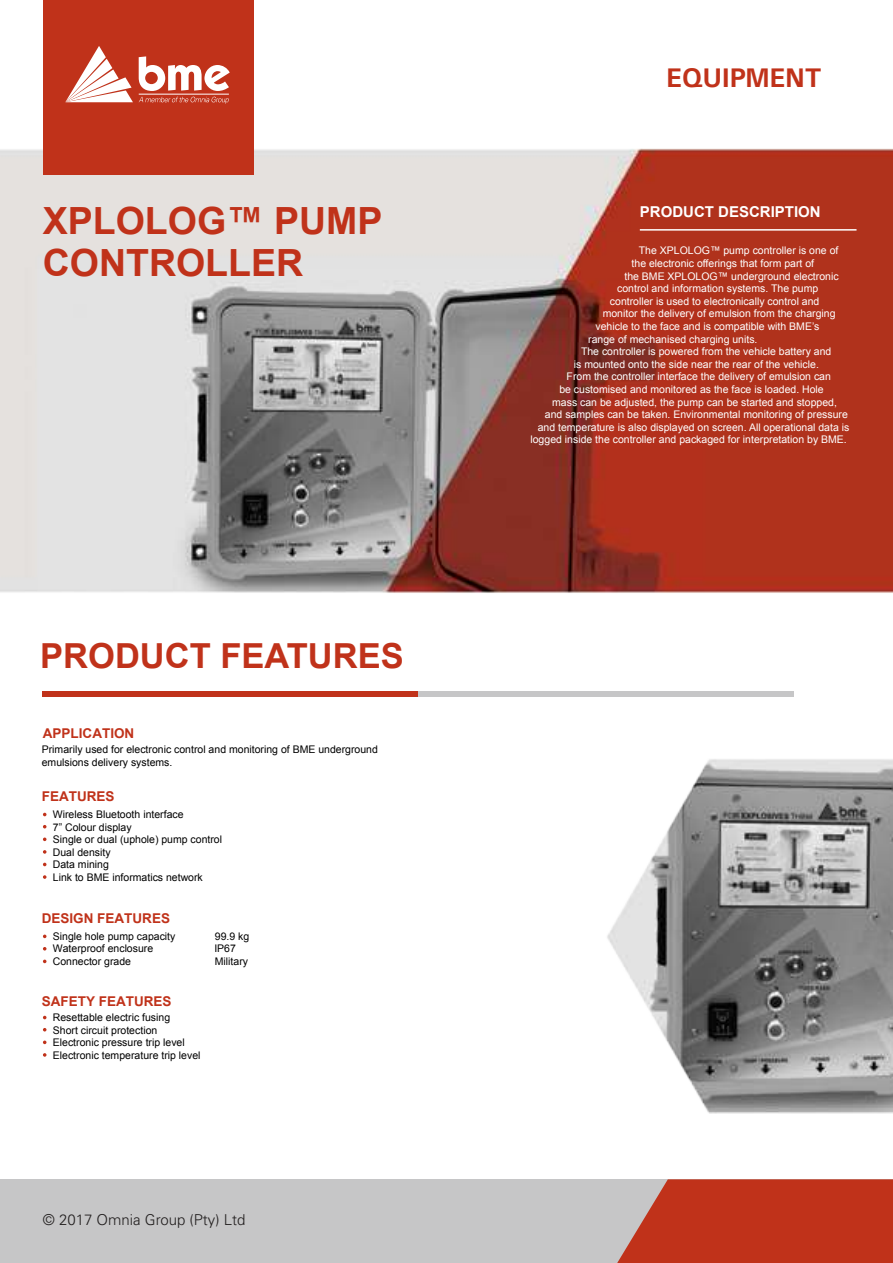
<style>
.page{position:relative;width:893px;height:1263px;background:#fff}
.page>*{position:absolute;margin:0;border:0;box-sizing:border-box;transform-origin:0 0}
.t1{font:700 37.5px/42px "Arial";color:#c0321a}
.t2{font:700 34.5px "Arial";color:#c0321a}
.t3{font:700 27px "Univers";color:#c0321a}
.t4{font:300 15px "Univers";color:#221f1f}
.t5{font:700 15px "Arial";color:#fff}
.t6{font:700 13.5px "Arial";color:#c0321a}
.t7{font:10.5px "Arial";color:#fff}
.t8{font:10.5px/12.6px "Arial";color:#000}
</style>
<div class="page">
<img style="left:0;top:108px;width:893px;height:485px">
<div style="left:0;top:1179px;width:893px;height:84px;background:#c6c6c7"></div>
<svg style="left:617px;top:1179px;width:276px;height:84px;background:#c0402a"></svg>
<div style="left:43px;top:691px;width:375px;height:6px;background:#c0321a"></div>
<div style="left:418px;top:691px;width:375px;height:6px;background:#c6c6c7"></div>
<div style="left:43px;top:0;width:210px;height:175px;background:#c0321a"></div>
<svg style="left:65px;top:46px;width:68px;height:56px"></svg>
<svg style="left:139px;top:56px;width:91px;height:35px"></svg>
<svg style="left:139px;top:97px;width:90px;height:7px"></svg>
<hr style="left:139px;top:94px;width:90px;height:1px;background:#fff">
<hr style="left:640px;top:229px;width:216px;height:2px;background:#fff">
<img style="left:607px;top:759px;width:286px;height:355px">
<svg style="left:43px;top:837px;width:3px;height:4px"></svg>
<svg style="left:43px;top:850px;width:3px;height:4px"></svg>
<svg style="left:43px;top:875px;width:3px;height:4px"></svg>
<svg style="left:43px;top:1040px;width:3px;height:4px"></svg>
<svg style="left:43px;top:1053px;width:3px;height:4px"></svg>
<h1 class="t1" style="left:43px;top:200px;width:341px">XPLOLOG™ PUMP<br>CONTROLLER</h1>
<h2 class="t2" style="left:40px;top:636px;width:365px">PRODUCT FEATURES</h2>
<p class="t6" style="left:43px;top:725px;width:93px">APPLICATION</p>
<p class="t8" style="left:42px;top:744px;width:338px">Primarily used for electronic control and monitoring of BME underground emulsions delivery systems.</p>
<p class="t6" style="left:42px;top:789px;width:74px">FEATURES</p>
<p class="t8" style="left:53px;top:809px;width:171px">Wireless Bluetooth interface<br>7” Colour display<br>Single or dual (uphole) pump control<br>Dual density<br>Data mining<br>Link to BME informatics network</p>
<p class="t6" style="left:42px;top:911px;width:130px">DESIGN FEATURES</p>
<p class="t8" style="left:53px;top:931px;width:124px">Single hole pump capacity</p>
<p class="t8" style="left:215px;top:931px;width:36px">99.9 kg</p>
<p class="t8" style="left:53px;top:943px;width:102px">Waterproof enclosure</p>
<p class="t8" style="left:214px;top:943px;width:23px">IP67</p>
<p class="t8" style="left:53px;top:956px;width:80px">Connector grade</p>
<p class="t8" style="left:215px;top:956px;width:35px">Military</p>
<p class="t6" style="left:42px;top:993px;width:131px">SAFETY FEATURES</p>
<p class="t8" style="left:53px;top:1012px;width:149px">Resettable electric fusing<br>Short circuit protection<br>Electronic pressure trip level<br>Electronic temperature trip level</p>
<h3 class="t4" style="left:43px;top:1214px;width:204px">© 2017 Omnia Group (Pty) Ltd</h3>
<h3 class="t3" style="left:666px;top:62px;width:157px">EQUIPMENT</h3>
<h3 class="t5" style="left:640px;top:203px;width:182px">PRODUCT DESCRIPTION</h3>
<p class="t7" style="left:639px;top:247px;width:201px">The XPLOLOG™ pump controller is one of</p>
<p class="t7" style="left:632px;top:259px;width:184px">the electronic offerings that form part of</p>
<p class="t7" style="left:624px;top:272px;width:216px">the BME XPLOLOG™ underground electronic</p>
<p class="t7" style="left:617px;top:285px;width:203px">control and information systems. The pump</p>
<p class="t7" style="left:610px;top:297px;width:211px">controller is used to electronically control and</p>
<p class="t7" style="left:603px;top:310px;width:234px">monitor the delivery of emulsion from the charging</p>
<p class="t7" style="left:595px;top:322px;width:225px">vehicle to the face and is compatible with BME’s</p>
<p class="t7" style="left:588px;top:335px;width:171px">range of mechanised charging units.</p>
<p class="t7" style="left:581px;top:348px;width:252px">The controller is powered from the vehicle battery and</p>
<p class="t7" style="left:574px;top:360px;width:247px">is mounted onto the side near the rear of the vehicle.</p>
<p class="t7" style="left:567px;top:373px;width:266px">From the controller interface the delivery of emulsion can</p>
<p class="t7" style="left:559px;top:385px;width:266px">be customised and monitored as the face is loaded. Hole</p>
<p class="t7" style="left:552px;top:398px;width:286px">mass can be adjusted, the pump can be started and stopped,</p>
<p class="t7" style="left:545px;top:411px;width:304px">and samples can be taken. Environmental monitoring of pressure</p>
<p class="t7" style="left:538px;top:423px;width:313px">and temperature is also displayed on screen. All operational data is</p>
<p class="t7" style="left:530px;top:436px;width:318px">logged inside the controller and packaged for interpretation by BME.</p>
</div>
